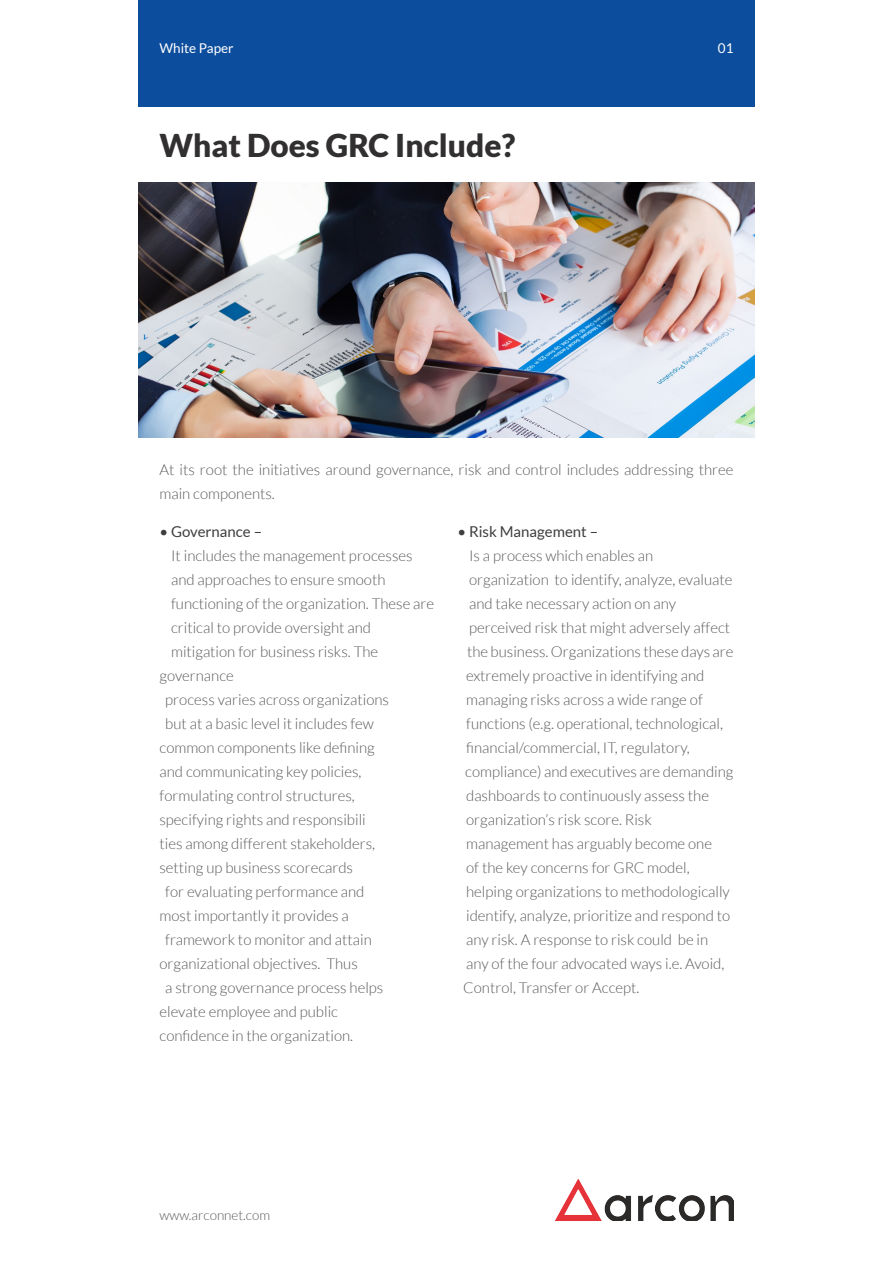
<style>
.page{position:relative;width:893px;height:1263px;background:#fff}
.page>*{position:absolute;margin:0;border:0;box-sizing:border-box;transform-origin:0 0}
.t1{font:900 31.5px "Lato";color:#312f30}
.t2{font:300 15px/24px "Lato";color:#57585a}
.t3{font:15px "Lato";color:#3e3e3f}
.t4{font:300 13.5px "Lato";color:#57585a}
.t5{font:13.5px "Lato";color:#fff}
</style>
<div class="page">
<div style="left:138px;top:0;width:617px;height:106px;background:#0d4d9d"></div>
<img style="left:138px;top:183px;width:617px;height:255px">
<img style="left:555px;top:1179px;width:178px;height:41px">
<p class="t5" style="left:159px;top:41px;width:76px">White Paper</p>
<p class="t5" style="left:718px;top:41px;width:17px">01</p>
<p class="t1" style="left:159px;top:127px;width:357px">What Does GRC Include?</p>
<p class="t2" style="left:159px;top:458px;width:575px">At its root the initiatives around governance, risk and control includes addressing three main components.</p>
<p class="t3" style="left:457px;top:523px;width:142px">• Risk Management –</p>
<p class="t2" style="left:469px;top:544px;width:186px">Is a process which enables an</p>
<p class="t2" style="left:469px;top:568px;width:265px">organization to identify, analyze, evaluate and take necessary action on any</p>
<p class="t2" style="left:467px;top:616px;width:268px">perceived risk that might adversely affect the business. Organizations these days are</p>
<p class="t2" style="left:466px;top:664px;width:240px">extremely proactive in identifying and managing risks across a wide range of</p>
<p class="t2" style="left:466px;top:712px;width:258px">functions (e.g. operational, technological,</p>
<p class="t2" style="left:466px;top:736px;width:225px">financial/commercial, IT, regulatory,</p>
<p class="t2" style="left:465px;top:760px;width:270px">compliance) and executives are demanding</p>
<p class="t2" style="left:466px;top:784px;width:244px">dashboards to continuously assess the</p>
<p class="t2" style="left:466px;top:808px;width:187px">organization’s risk score. Risk</p>
<p class="t2" style="left:466px;top:832px;width:247px">management has arguably become one</p>
<p class="t2" style="left:466px;top:856px;width:225px">of the key concerns for GRC model,</p>
<p class="t2" style="left:466px;top:880px;width:266px;text-align:justify">helping organizations to methodologically identify, analyze, prioritize and respond to any risk. A response to risk could be in</p>
<p class="t2" style="left:463px;top:952px;width:263px">any of the four advocated ways i.e. Avoid,<br>Control, Transfer or Accept.</p>
<p class="t3" style="left:159px;top:523px;width:104px">• Governance –</p>
<p class="t2" style="left:171px;top:544px;width:243px">It includes the management processes</p>
<p class="t2" style="left:171px;top:568px;width:216px">and approaches to ensure smooth</p>
<p class="t2" style="left:171px;top:592px;width:265px">functioning of the organization. These are critical to provide oversight and</p>
<p class="t2" style="left:171px;top:640px;width:209px">mitigation for business risks. The</p>
<p class="t2" style="left:159px;top:664px;width:76px">governance</p>
<p class="t2" style="left:165px;top:688px;width:225px">process varies across organizations</p>
<p class="t2" style="left:165px;top:712px;width:210px">but at a basic level it includes few</p>
<p class="t2" style="left:159px;top:736px;width:217px">common components like defining</p>
<p class="t2" style="left:159px;top:760px;width:204px">and communicating key policies,</p>
<p class="t2" style="left:159px;top:784px;width:197px">formulating control structures,</p>
<p class="t2" style="left:159px;top:808px;width:208px">specifying rights and responsibili</p>
<p class="t2" style="left:159px;top:832px;width:217px">ties among different stakeholders,</p>
<p class="t2" style="left:159px;top:856px;width:195px">setting up business scorecards</p>
<p class="t2" style="left:159px;top:880px;width:206px;text-indent:6px">for evaluating performance and most importantly it provides a</p>
<p class="t2" style="left:159px;top:928px;width:214px;text-indent:6px">framework to monitor and attain organizational objectives. Thus</p>
<p class="t2" style="left:159px;top:976px;width:225px;text-indent:6px">a strong governance process helps elevate employee and public confidence in the organization.</p>
<p class="t4" style="left:159px;top:1208px;width:112px">www.arconnet.com</p>
</div>
